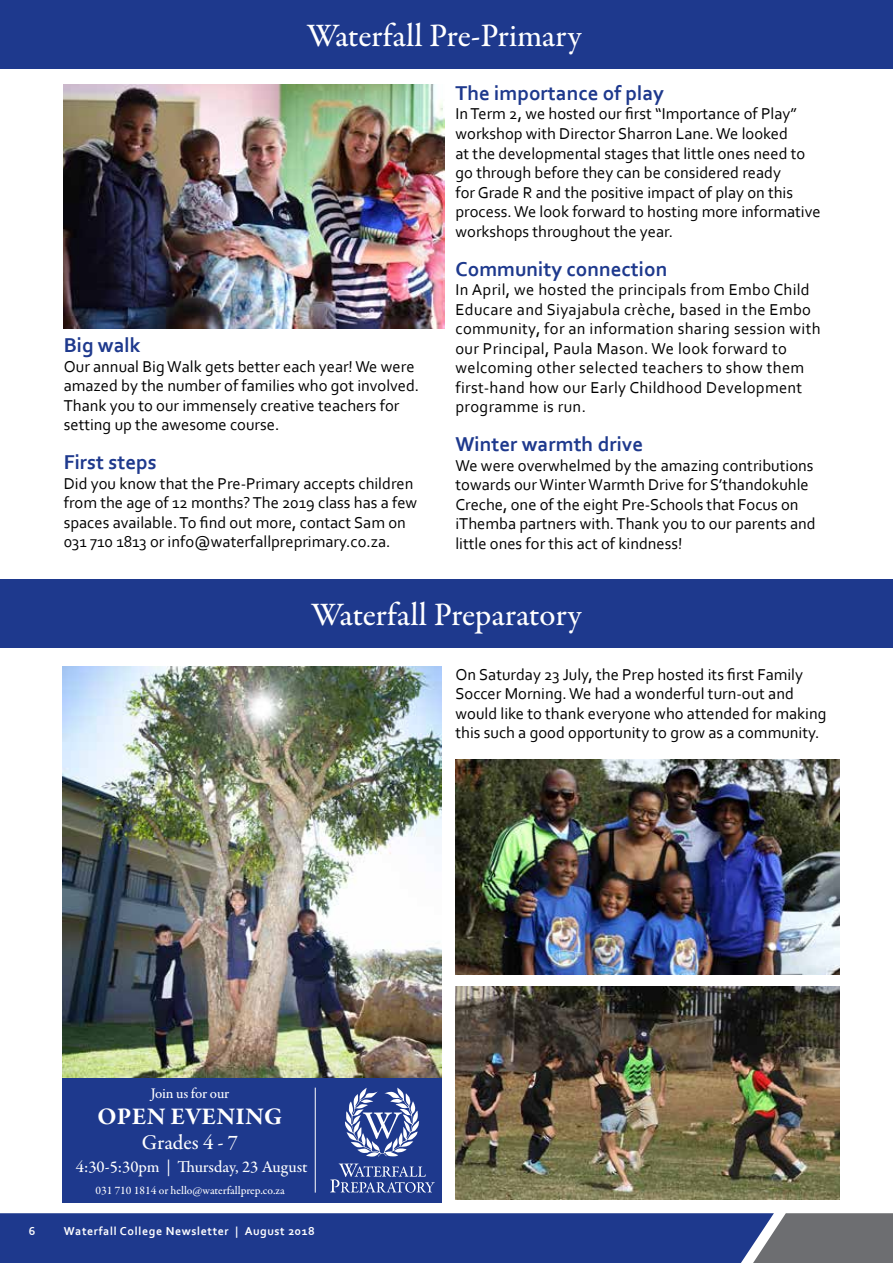
<style>
.page{position:relative;width:893px;height:1263px;background:#fff}
.page>*{position:absolute;margin:0;border:0;box-sizing:border-box;transform-origin:0 0}
.t1{font:500 33px "Garamond Premr Pro";letter-spacing:-.01em;color:#fff}
.t2{font:700 24.3px "Garamond Premr Pro";letter-spacing:.01em;color:#fff}
.t3{font:500 21.15px "Garamond Premr Pro";color:#fff}
.t4{font:700 21px "Corbel";color:#1e398d}
.t5{font:500 16.8px "Garamond Premr Pro";color:#fff}
.t6{font:16.5px/19.5px "Corbel";color:#000}
.t7{font:16.5px/19.5px "Corbel";letter-spacing:.02em;color:#000}
.t8{font:500 14.85px "Garamond Premr Pro";letter-spacing:-.015em;color:#fff}
.t9{font:700 12px "Corbel";letter-spacing:.05em;color:#fff}
.t10{font:500 11.55px "Garamond Premr Pro";color:#fff}
</style>
<div class="page">
<svg style="left:0;top:1213px;width:893px;height:50px;background:#2c438b"></svg>
<div style="left:0;top:0;width:893px;height:68px;background:#1e398d"></div>
<img style="left:64px;top:84px;width:380px;height:244px">
<div style="left:1px;top:579px;width:892px;height:68px;background:#1e398d"></div>
<img style="left:63px;top:666px;width:379px;height:413px">
<div style="left:63px;top:1079px;width:379px;height:124px;background:#1e398d"></div>
<svg style="left:330px;top:1163px;width:105px;height:29px"></svg>
<svg style="left:345px;top:1087px;width:74px;height:70px"></svg>
<hr style="left:315px;top:1088px;width:1px;height:104px;background:#fff">
<img style="left:455px;top:759px;width:384px;height:216px">
<img style="left:455px;top:987px;width:384px;height:212px">
<h1 class="t1" style="left:307px;top:15px;width:276px">Waterfall Pre-Primary</h1>
<p class="t4" style="left:64px;top:332px;width:78px">Big walk</p>
<p class="t6" style="left:64px;top:356px;width:357px">Our annual Big Walk gets better each year! We were amazed by the number of families who got involved.<br>Thank you to our immensely creative teachers for setting up the awesome course.</p>
<p class="t4" style="left:64px;top:449px;width:94px">First steps</p>
<p class="t6" style="left:64px;top:473px;width:355px">Did you know that the Pre-Primary accepts children from the age of 12 months? The 2019 class has a few spaces available. To find out more, contact Sam on 031 710 1813 or info@waterfallpreprimary.co.za.</p>
<p class="t4" style="left:455px;top:80px;width:210px">The importance of play</p>
<p class="t6" style="left:455px;top:104px;width:367px">In Term 2, we hosted our first “Importance of Play” workshop with Director Sharron Lane. We looked<br>at the developmental stages that little ones need to go through before they can be considered ready<br>for Grade R and the positive impact of play on this process. We look forward to hosting more informative workshops throughout the year.</p>
<p class="t4" style="left:455px;top:255px;width:213px">Community connection</p>
<p class="t7" style="left:455px;top:279px;width:367px">In April, we hosted the principals from Embo Child Educare and Siyajabula crèche, based in the Embo community, for an information sharing session with our Principal, Paula Mason. We look forward to welcoming other selected teachers to show them first-hand how our Early Childhood Development programme is run.</p>
<p class="t4" style="left:455px;top:431px;width:189px">Winter warmth drive</p>
<p class="t6" style="left:455px;top:455px;width:362px">We were overwhelmed by the amazing contributions towards our Winter Warmth Drive for S’thandokuhle Creche, one of the eight Pre-Schools that Focus on iThemba partners with. Thank you to our parents and little ones for this act of kindness!</p>
<h1 class="t1" style="left:311px;top:594px;width:272px">Waterfall Preparatory</h1>
<p class="t6" style="left:455px;top:664px;width:373px">On Saturday 23 July, the Prep hosted its first Family Soccer Morning. We had a wonderful turn-out and would like to thank everyone who attended for making this such a good opportunity to grow as a community.</p>
<p class="t8" style="left:151px;top:1085px;width:80px">Join us for our</p>
<h2 class="t2" style="left:98px;top:1102px;width:187px">OPEN EVENING</h2>
<p class="t3" style="left:142px;top:1129px;width:98px">Grades 4 - 7</p>
<p class="t5" style="left:76px;top:1156px;width:233px">4:30-5:30pm | Thursday, 23 August</p>
<p class="t10" style="left:95px;top:1183px;width:191px">031 710 1814 or hello@waterfallprep.co.za</p>
<p class="t9" style="left:29px;top:1224px;width:8px">6</p>
<p class="t9" style="left:64px;top:1224px;width:253px">Waterfall College Newsletter | August 2018</p>
</div>
